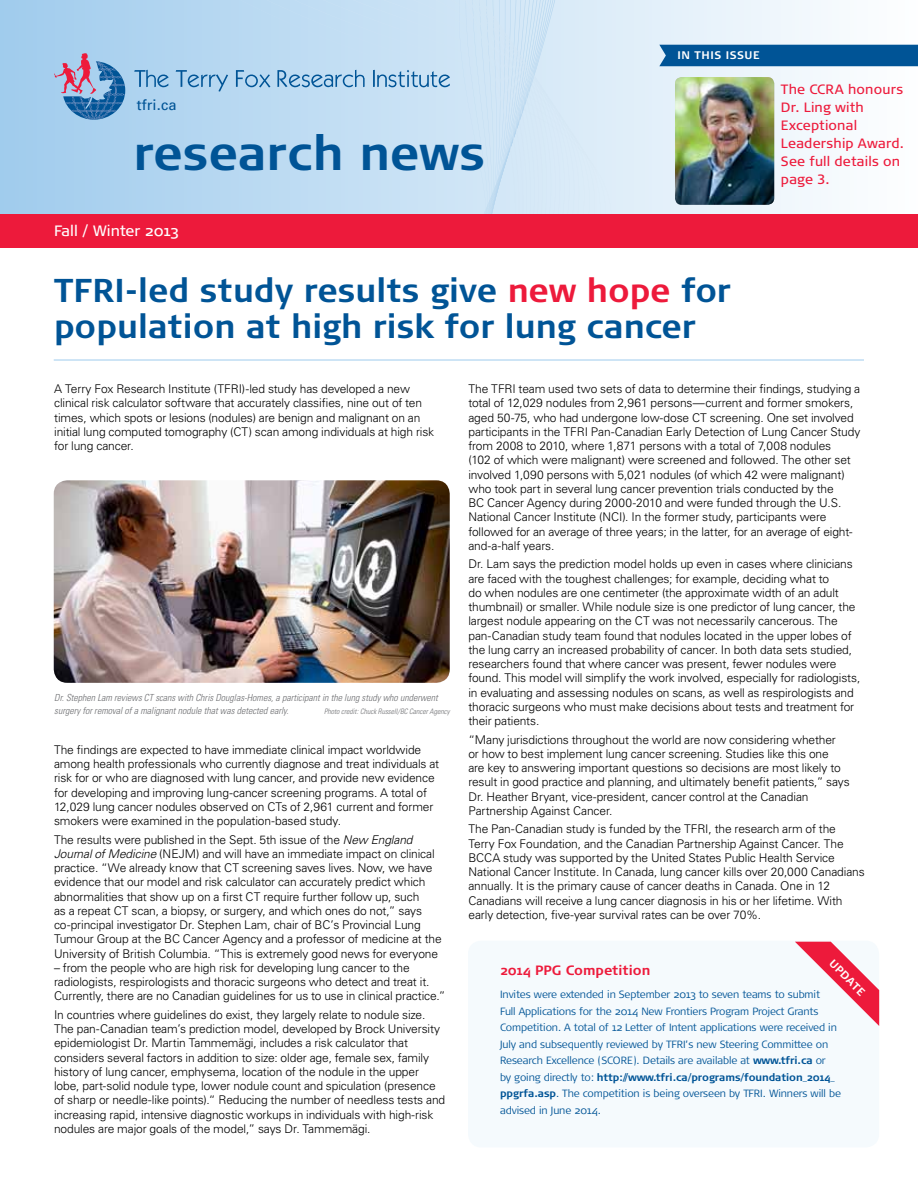
<style>
.page{position:relative;width:918px;height:1188px;background:#fff}
.page>*{position:absolute;margin:0;border:0;box-sizing:border-box;transform-origin:0 0}
.t1{font:700 48px "Signa Normal";letter-spacing:.005em;color:#005496}
.t2{font:700 33px/36px "Signa Normal";color:#005496}
.t3{font:15px "Signa Normal";color:#fff}
.t4{font:14.7px "Univers";letter-spacing:.01em;color:#005496}
.t5{font:13.5px/18px "Signa Column";letter-spacing:.01em;color:#ed1a3b}
.t6{font:700 13.5px "Signa Normal";color:#ed1a3b}
.t7{font:300 12px/14.2px "Univers";letter-spacing:-.01em;color:#000}
.t8{font:700 10.95px "Signa Normal";letter-spacing:.05em;color:#fff}
.t9{font:300 10.5px/16.5px "Signa Normal";letter-spacing:-.01em;color:#005496}
.t10{font:italic 300 condensed 9.75px/12.8px "Univers";color:#6d6e71}
.t11{font:italic 300 condensed 7.5px "Univers";color:#6d6e71}
.s1{color:#ed1a3b}
.s2{font-style:italic}
.s3{font-weight:700}
</style>
<div class="page">
<svg style="left:2px;top:0;width:916px;height:214px"></svg>
<svg style="left:161px;top:0;width:454px;height:214px;fill:#b1d5f0"></svg>
<svg style="left:168px;top:0;width:441px;height:214px;fill:#dcecf8"></svg>
<svg style="left:175px;top:0;width:427px;height:214px;fill:#b2d5f0"></svg>
<svg style="left:182px;top:0;width:414px;height:214px;fill:#b3d6f1"></svg>
<svg style="left:189px;top:0;width:402px;height:214px;fill:#b4d6f1"></svg>
<svg style="left:203px;top:0;width:385px;height:214px;fill:#b5d7f1"></svg>
<svg style="left:210px;top:0;width:373px;height:214px;fill:#d9eaf7"></svg>
<svg style="left:216px;top:0;width:361px;height:214px;fill:#b7d8f1"></svg>
<svg style="left:223px;top:0;width:348px;height:214px;fill:#b7d8f1"></svg>
<svg style="left:229px;top:0;width:337px;height:214px;fill:#b8d8f1"></svg>
<svg style="left:236px;top:0;width:325px;height:214px;fill:#b8d9f2"></svg>
<div style="left:242px;top:0;width:314px;height:214px;background:#badaf2"></div>
<hr style="left:0;top:0;width:2px;height:215px;background:#a0cced">
<div style="left:0;top:214px;width:918px;height:34px;background:#ed1a3b"></div>
<div style="left:659px;top:45px;width:259px;height:21px;background:#005496"></div>
<img style="left:54px;top:480px;width:396px;height:203px">
<svg style="left:54px;top:53px;width:71px;height:67px"></svg>
<svg style="left:134px;top:70px;width:35px;height:17px"></svg>
<svg style="left:176px;top:70px;width:52px;height:22px"></svg>
<svg style="left:236px;top:70px;width:34px;height:17px"></svg>
<svg style="left:277px;top:0;width:278px;height:214px"></svg>
<div style="left:468px;top:941px;width:411px;height:206px;background:#f5fafd;border-radius:14px"></div>
<svg style="left:795px;top:942px;width:84px;height:84px"></svg>
<hr style="left:54px;top:360px;width:810px;height:1px;background:#9fcbed">
<img style="left:675px;top:77px;width:99px;height:128px">
<p class="t4" style="left:137px;top:96px;width:41px">tfri.ca</p>
<h1 class="t1" style="left:133px;top:123px;width:353px">research news</h1>
<p class="t8" style="left:664px;top:48px;width:97px">in this issue</p>
<p class="t3" style="left:54px;top:221px;width:126px">Fall / Winter 2013</p>
<h2 class="t2" style="left:54px;top:273px;width:678px">TFRI-led study results give <span class="s1">new hope</span> for population at high risk for lung cancer</h2>
<p class="t5" style="left:781px;top:80px;width:125px">The CCRA honours<br>Dr. Ling with<br>Exceptional<br>Leadership Award.<br>See full details on page 3.</p>
<p class="t7" style="left:54px;top:381px;width:382px">A Terry Fox Research Institute (TFRI)-led study has developed a new clinical risk calculator software that accurately classifies, nine out of ten times, which spots or lesions (nodules) are benign and malignant on an initial lung computed tomography (CT) scan among individuals at high risk for lung cancer.</p>
<p class="t10" style="left:54px;top:691px;width:385px">Dr. Stephen Lam reviews CT scans with Chris Douglas-Homes, a participant in the lung study who underwent surgery for removal of a malignant nodule that was detected early.</p>
<p class="t11" style="left:324px;top:707px;width:127px">Photo credit: Chuck Russell/BC Cancer Agency</p>
<p class="t7" style="left:54px;top:742px;width:387px">The findings are expected to have immediate clinical impact worldwide among health professionals who currently diagnose and treat individuals at risk for or who are diagnosed with lung cancer, and provide new evidence for developing and improving lung-cancer screening programs. A total of 12,029 lung cancer nodules observed on CTs of 2,961 current and former smokers were examined in the population-based study.</p>
<p class="t7" style="left:54px;top:832px;width:389px">The results were published in the Sept. 5th issue of the <span class="s2">New England Journal of Medicine</span> (NEJM) and will have an immediate impact on clinical practice. “We already know that CT screening saves lives. Now, we have evidence that our model and risk calculator can accurately predict which abnormalities that show up on a first CT require further follow up, such<br>as a repeat CT scan, a biopsy, or surgery, and which ones do not,” says co-principal investigator Dr. Stephen Lam, chair of BC’s Provincial Lung Tumour Group at the BC Cancer Agency and a professor of medicine at the University of British Columbia. “This is extremely good news for everyone</p>
<p class="t7" style="left:54px;top:960px;width:393px">– from the people who are high risk for developing lung cancer to the radiologists, respirologists and thoracic surgeons who detect and treat it.<br>Currently, there are no Canadian guidelines for us to use in clinical practice.”</p>
<p class="t7" style="left:54px;top:1007px;width:393px">In countries where guidelines do exist, they largely relate to nodule size.<br>The pan-Canadian team’s prediction model, developed by Brock University epidemiologist Dr. Martin Tammemägi, includes a risk calculator that considers several factors in addition to size: older age, female sex, family history of lung cancer, emphysema, location of the nodule in the upper lobe, part-solid nodule type, lower nodule count and spiculation (presence of sharp or needle-like points).“ Reducing the number of needless tests and increasing rapid, intensive diagnostic workups in individuals with high-risk nodules are major goals of the model,” says Dr. Tammemägi.</p>
<p class="t7" style="left:468px;top:381px;width:394px">The TFRI team used two sets of data to determine their findings, studying a total of 12,029 nodules from 2,961 persons—current and former smokers, aged 50-75, who had undergone low-dose CT screening. One set involved participants in the TFRI Pan-Canadian Early Detection of Lung Cancer Study from 2008 to 2010, where 1,871 persons with a total of 7,008 nodules<br>(102 of which were malignant) were screened and followed. The other set involved 1,090 persons with 5,021 nodules (of which 42 were malignant) who took part in several lung cancer prevention trials conducted by the<br>BC Cancer Agency during 2000-2010 and were funded through the U.S.<br>National Cancer Institute (NCI). In the former study, participants were followed for an average of three years; in the latter, for an average of eight&shy;and-a-half years.</p>
<p class="t7" style="left:468px;top:557px;width:393px">Dr. Lam says the prediction model holds up even in cases where clinicians are faced with the toughest challenges; for example, deciding what to<br>do when nodules are one centimeter (the approximate width of an adult thumbnail) or smaller. While nodule size is one predictor of lung cancer, the largest nodule appearing on the CT was not necessarily cancerous. The pan-Canadian study team found that nodules located in the upper lobes of the lung carry an increased probability of cancer. In both data sets studied, researchers found that where cancer was present, fewer nodules were found. This model will simplify the work involved, especially for radiologists, in evaluating and assessing nodules on scans, as well as respirologists and thoracic surgeons who must make decisions about tests and treatment for their patients.</p>
<p class="t7" style="left:468px;top:732px;width:383px">“Many jurisdictions throughout the world are now considering whether<br>or how to best implement lung cancer screening. Studies like this one<br>are key to answering important questions so decisions are most likely to result in good practice and planning, and ultimately benefit patients,” says Dr. Heather Bryant, vice-president, cancer control at the Canadian Partnership Against Cancer.</p>
<p class="t7" style="left:468px;top:822px;width:398px">The Pan-Canadian study is funded by the TFRI, the research arm of the Terry Fox Foundation, and the Canadian Partnership Against Cancer. The BCCA study was supported by the United States Public Health Service National Cancer Institute. In Canada, lung cancer kills over 20,000 Canadians annually. It is the primary cause of cancer deaths in Canada. One in 12<br>Canadians will receive a lung cancer diagnosis in his or her lifetime. With early detection, five-year survival rates can be over 70%.</p>
<p class="t8" style="left:836px;top:957px;width:47px;rotate:45deg">UPDATE</p>
<p class="t6" style="left:500px;top:962px;width:152px">2014 PPG Competition</p>
<p class="t9" style="left:500px;top:986px;width:342px">Invites were extended in September 2013 to seven teams to submit<br>Full Applications for the 2014 New Frontiers Program Project Grants Competition. A total of 12 Letter of Intent applications were received in July and subsequently reviewed by TFRI’s new Steering Committee on Research Excellence (SCORE). Details are available at <span class="s3">www.tfri.ca</span> or<br>by going directly to: <span class="s3">http://www.tfri.ca/programs/foundation_2014_ ppgrfa.asp</span>. The competition is being overseen by TFRI. Winners will be advised in June 2014.</p>
</div>
